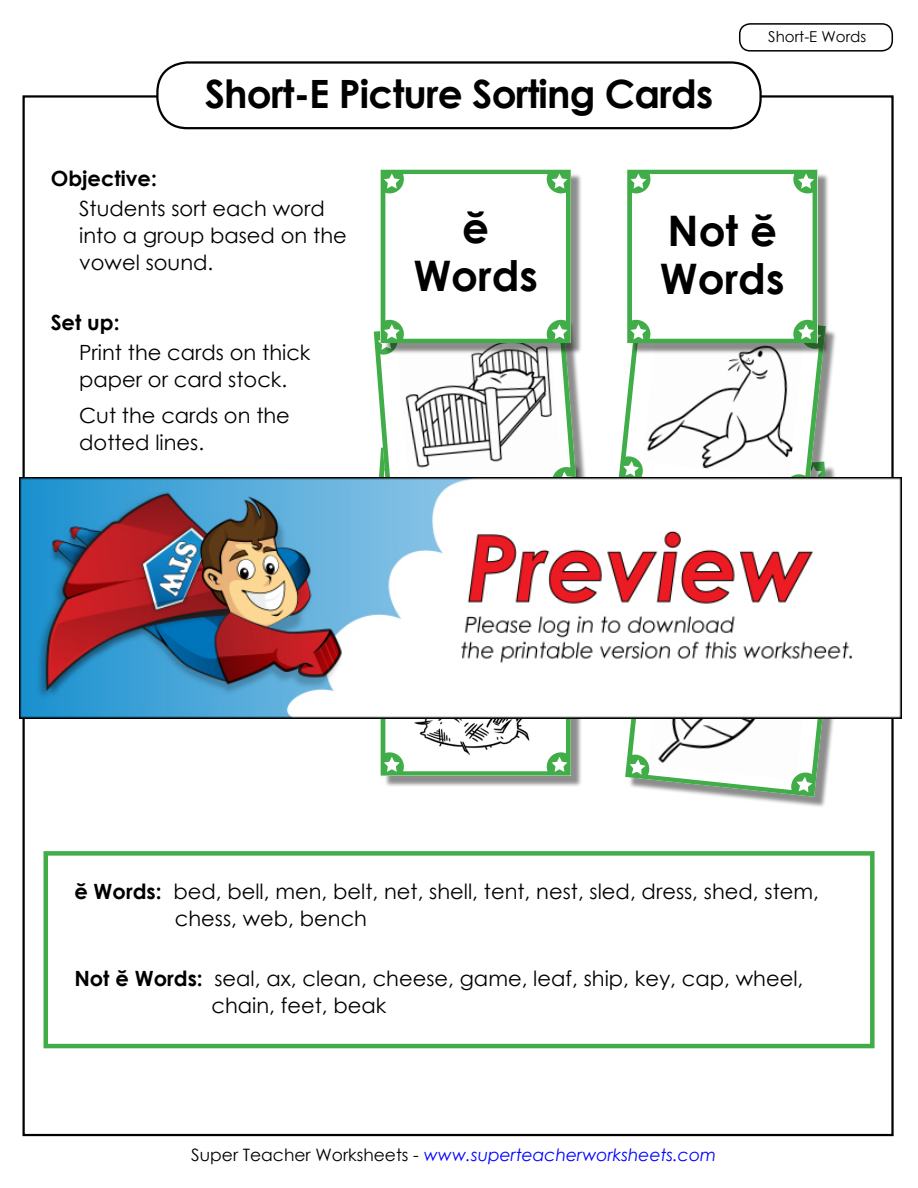
<style>
.page{position:relative;width:918px;height:1188px;background:#fff}
.page>*{position:absolute;margin:0;border:0;box-sizing:border-box;transform-origin:0 0}
.t1{font:700 42.15px/47.5px "Century STW3";color:#000}
.t2{font:700 42.15px "Century Gothic 2";color:#000}
.t3{font:700 39px "Century Gothic 2";letter-spacing:-.02em;color:#000}
.t4{font:21px/27px "Century Gothic 2";color:#000}
.t5{font:700 21px "Century Gothic 2";color:#000}
.t6{font:italic 17.1px "Century Gothic 2";color:#00f}
.t7{font:15px "Century Gothic 2";color:#000}
.s1{font-family:"Century Gothic 2"}
.s2{font-weight:700}
.s3{font-family:"Century STW3";font-weight:700}
.s4{font-style:normal;color:#000}
</style>
<div class="page">
<div style="left:629px;top:608px;width:215px;height:200px;background:#000;opacity:.45"></div>
<div style="left:384px;top:606px;width:198px;height:181px;background:#000;opacity:.45"></div>
<div style="left:377px;top:320px;width:211px;height:196px;background:#000;opacity:.45"></div>
<svg style="left:619px;top:170px;width:217px;height:627px"></svg>
<div style="left:384px;top:173px;width:198px;height:182px;background:#000;opacity:.45"></div>
<svg style="left:369px;top:170px;width:208px;height:606px"></svg>
<div style="left:44px;top:851px;width:831px;height:197px;border:4px solid #41ad49"></div>
<div style="left:156px;top:61px;width:606px;height:68px;border:2px solid #000;border-radius:30px"></div>
<div style="left:739px;top:23px;width:154px;height:29px;border:2px solid #000;border-radius:10px"></div>
<img style="left:20px;top:477px;width:881px;height:241px">
<h2 class="t3" style="left:205px;top:65px;width:510px">Short-E Picture Sorting Cards</h2>
<p class="t7" style="left:768px;top:26px;width:100px">Short-E Words</p>
<p class="t5" style="left:51px;top:163px;width:108px">Objective:</p>
<p class="t4" style="left:79px;top:195px;width:269px">Students sort each word into a group based on the vowel sound.</p>
<p class="t5" style="left:51px;top:307px;width:70px">Set up:</p>
<p class="t4" style="left:79px;top:339px;width:233px">Print the cards on thick paper or card stock.</p>
<p class="t4" style="left:79px;top:402px;width:212px">Cut the cards on the dotted lines.</p>
<h1 class="t2" style="left:462px;top:196px;width:28px">ĕ</h1>
<h1 class="t1" style="left:413px;top:250px;width:126px">Words</h1>
<h1 class="t1" style="left:660px;top:205px;width:126px">Not <span class="s1">ĕ<br></span>Words</h1>
<p class="t4" style="left:175px;top:878px;width:646px;text-indent:-101px"><span class="s2">ĕ</span> <span class="s3">Words:</span> bed, bell, men, belt, net, shell, tent, nest, sled, dress, shed, stem, chess, web, bench</p>
<p class="t4" style="left:211px;top:965px;width:593px;text-indent:-137px"><span class="s3">Not</span> <span class="s2">ĕ</span> <span class="s3">Words:</span> seal, ax, clean, cheese, game, leaf, ship, key, cap, wheel, chain, feet, beak</p>
<p class="t6" style="left:191px;top:1143px;width:526px"><span class="s4">Super Teacher Worksheets -</span> www.superteacherworksheets.com</p>
</div>
